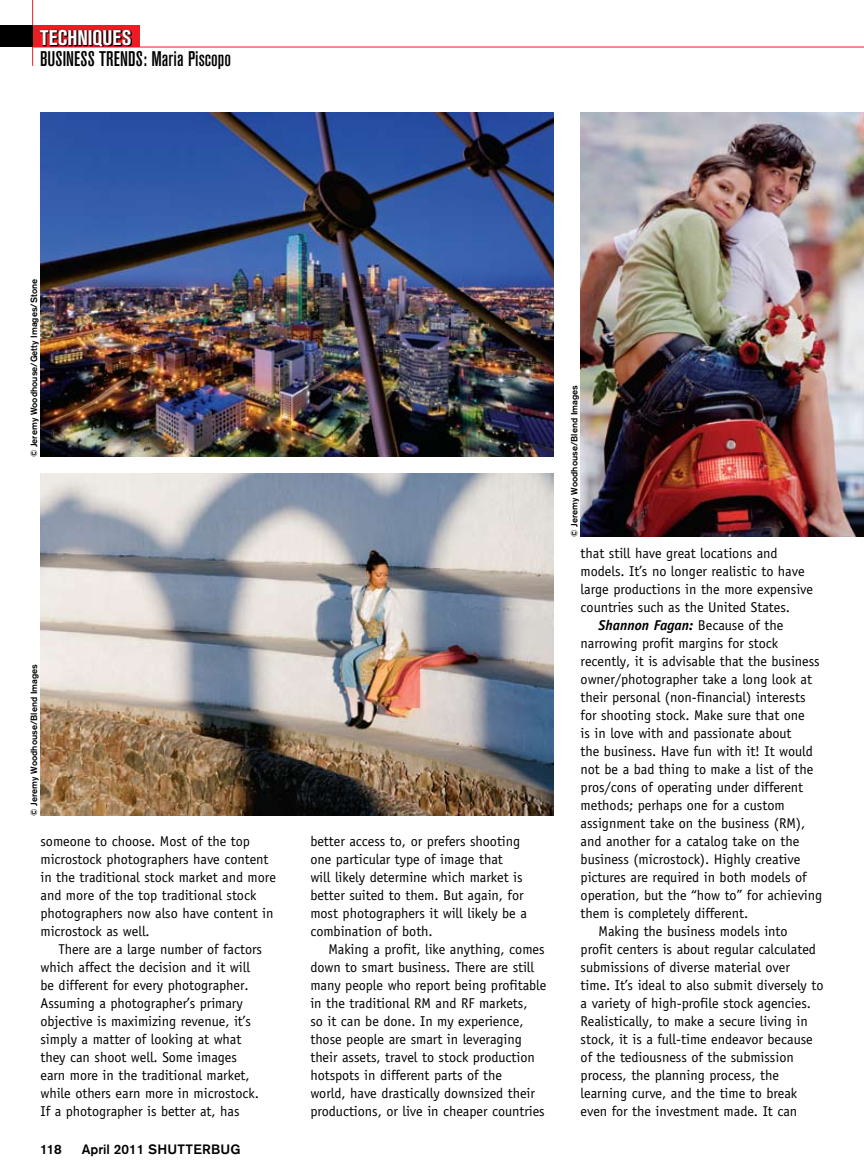
<style>
.page{position:relative;width:864px;height:1175px;background:#fff}
.page>*{position:absolute;margin:0;border:0;box-sizing:border-box;transform-origin:0 0}
.t1{font:500 condensed 21px "Akzidenz Grotesk BE";letter-spacing:.005em;color:#000}
.t2{font:700 condensed 21px "Akzidenz Grotesk BE";letter-spacing:-.005em;color:#fff}
.t3{font:14.25px/18px "Officina Sans";letter-spacing:-.005em;color:#000}
.t4{font:italic 700 14.25px "Officina Sans";letter-spacing:-.005em;color:#000}
.t5{font:500 13.5px "Akzidenz Grotesk BE";letter-spacing:.005em;color:#000}
.t6{font:500 9px "Akzidenz Grotesk BE";color:#000}
.s1{font-weight:400;font-style:normal}
</style>
<div class="page">
<hr style="left:32px;top:0;width:1px;height:66px;background:#ed1c24">
<div style="left:32px;top:25px;width:108px;height:22px;background:#ed1c24"></div>
<div style="left:0;top:25px;width:32px;height:22px;background:#000"></div>
<svg style="left:39px;top:29px;width:93px;height:18px;background:#5a0a0d"></svg>
<hr style="left:32px;top:47px;width:832px;height:1px;background:#ed1c24">
<img style="left:40px;top:113px;width:514px;height:344px">
<img style="left:40px;top:473px;width:514px;height:342px">
<img style="left:580px;top:113px;width:284px;height:423px">
<h1 class="t2" style="left:40px;top:25px;width:93px">TECHNIQUES</h1>
<h1 class="t1" style="left:40px;top:47px;width:192px">BUSINESS TRENDS: Maria Piscopo</h1>
<p class="t6" style="left:28px;top:457px;width:180px;rotate:-90deg">© Jeremy Woodhouse/Getty Images/Stone</p>
<p class="t6" style="left:28px;top:816px;width:153px;rotate:-90deg">© Jeremy Woodhouse/Blend Images</p>
<p class="t3" style="left:40px;top:832px;width:237px">someone to choose. Most of the top microstock photographers have content in the traditional stock market and more and more of the top traditional stock photographers now also have content in microstock as well.</p>
<p class="t3" style="left:40px;top:940px;width:223px;text-indent:18px">There are a large number of factors which affect the decision and it will be different for every photographer.<br>Assuming a photographer’s primary objective is maximizing revenue, it’s simply a matter of looking at what they can shoot well. Some images earn more in the traditional market, while others earn more in microstock.<br>If a photographer is better at, has</p>
<p class="t5" style="left:40px;top:1141px;width:23px">118</p>
<p class="t5" style="left:82px;top:1141px;width:160px">April 2011 SHUTTERBUG</p>
<p class="t3" style="left:310px;top:832px;width:218px">better access to, or prefers shooting one particular type of image that<br>will likely determine which market is better suited to them. But again, for most photographers it will likely be a combination of both.</p>
<p class="t3" style="left:310px;top:940px;width:238px;text-indent:18px">Making a profit, like anything, comes down to smart business. There are still many people who report being profitable in the traditional RM and RF markets,<br>so it can be done. In my experience, those people are smart in leveraging their assets, travel to stock production hotspots in different parts of the<br>world, have drastically downsized their productions, or live in cheaper countries</p>
<p class="t6" style="left:569px;top:537px;width:153px;rotate:-90deg">© Jeremy Woodhouse/Blend Images</p>
<p class="t3" style="left:581px;top:544px;width:199px">that still have great locations and</p>
<p class="t3" style="left:581px;top:562px;width:226px">models. It’s no longer realistic to have</p>
<p class="t3" style="left:581px;top:580px;width:234px">large productions in the more expensive</p>
<p class="t3" style="left:581px;top:598px;width:211px">countries such as the United States.</p>
<p class="t4" style="left:599px;top:617px;width:186px">Shannon Fagan: <span class="s1">Because of the</span></p>
<p class="t3" style="left:581px;top:634px;width:199px">narrowing profit margins for stock</p>
<p class="t3" style="left:581px;top:652px;width:241px">recently, it is advisable that the business</p>
<p class="t3" style="left:581px;top:670px;width:233px">owner/photographer take a long look at</p>
<p class="t3" style="left:581px;top:688px;width:226px">their personal (non-financial) interests</p>
<p class="t3" style="left:581px;top:706px;width:226px">for shooting stock. Make sure that one</p>
<p class="t3" style="left:581px;top:724px;width:212px">is in love with and passionate about</p>
<p class="t3" style="left:581px;top:742px;width:234px">the business. Have fun with it! It would</p>
<p class="t3" style="left:581px;top:760px;width:234px">not be a bad thing to make a list of the</p>
<p class="t3" style="left:581px;top:778px;width:224px">pros/cons of operating under different</p>
<p class="t3" style="left:581px;top:796px;width:206px">methods; perhaps one for a custom</p>
<p class="t3" style="left:581px;top:814px;width:226px">assignment take on the business (RM),</p>
<p class="t3" style="left:581px;top:832px;width:220px">and another for a catalog take on the</p>
<p class="t3" style="left:581px;top:850px;width:221px">business (microstock). Highly creative</p>
<p class="t3" style="left:581px;top:868px;width:228px">pictures are required in both models of</p>
<p class="t3" style="left:581px;top:886px;width:243px">operation, but the “how to” for achieving</p>
<p class="t3" style="left:581px;top:904px;width:169px">them is completely different.</p>
<p class="t3" style="left:599px;top:922px;width:191px">Making the business models into</p>
<p class="t3" style="left:581px;top:940px;width:237px">profit centers is about regular calculated</p>
<p class="t3" style="left:581px;top:958px;width:211px">submissions of diverse material over</p>
<p class="t3" style="left:581px;top:976px;width:244px">time. It’s ideal to also submit diversely to</p>
<p class="t3" style="left:581px;top:994px;width:232px">a variety of high-profile stock agencies.</p>
<p class="t3" style="left:581px;top:1012px;width:229px">Realistically, to make a secure living in</p>
<p class="t3" style="left:581px;top:1030px;width:234px">stock, it is a full-time endeavor because</p>
<p class="t3" style="left:581px;top:1048px;width:215px">of the tediousness of the submission</p>
<p class="t3" style="left:581px;top:1066px;width:200px">process, the planning process, the</p>
<p class="t3" style="left:581px;top:1084px;width:218px">learning curve, and the time to break</p>
<p class="t3" style="left:581px;top:1102px;width:218px">even for the investment made. It can</p>
</div>
